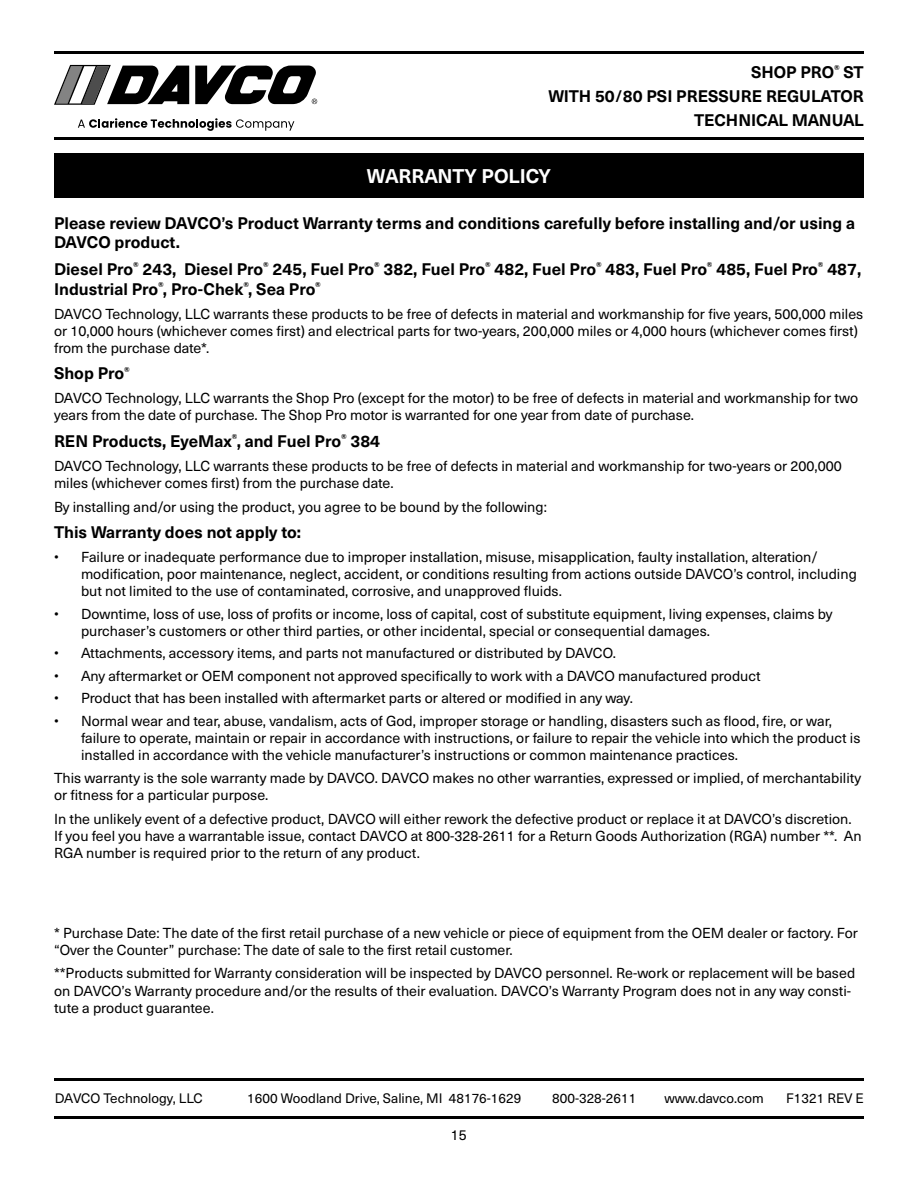
<style>
.page{position:relative;width:918px;height:1188px;background:#fff}
.page>*{position:absolute;margin:0;border:0;box-sizing:border-box;transform-origin:0 0}
.Head_for_TOC{font:700 19.5px "Neue Haas Unica Pro";color:#fff}
.subhead_2{font:700 16.5px/24.3px "Neue Haas Unica Pro";color:#000}
._9_5_point_text{font:14.25px/17.1px "Neue Haas Unica Pro";color:#000}
.t1{font:13.5px "Neue Haas Unica Pro";color:#000}
</style>
<div class="page">
<hr style="left:54px;top:51px;width:810px;height:3px;background:#000">
<hr style="left:54px;top:137px;width:810px;height:3px;background:#000">
<hr style="left:54px;top:1078px;width:810px;height:3px;background:#000">
<hr style="left:54px;top:1116px;width:810px;height:3px;background:#000">
<svg style="left:54px;top:65px;width:135px;height:40px"></svg>
<svg style="left:195px;top:66px;width:122px;height:38px"></svg>
<svg style="left:78px;top:118px;width:216px;height:13px"></svg>
<div style="left:54px;top:153px;width:810px;height:45px;background:#000"></div>
<p class="subhead_2" style="left:548px;top:60px;width:317px;text-align:right">SHOP PRO<sup>®</sup> ST<br>WITH 50/80 PSI PRESSURE REGULATOR<br>TECHNICAL MANUAL</p>
<p class="Head_for_TOC" style="left:367px;top:165px;width:186px">WARRANTY POLICY</p>
<p class="subhead_2" style="left:54px;top:213px;width:803px;line-height:19.8px">Please review DAVCO’s Product Warranty terms and conditions carefully before installing and/or using a<br>DAVCO product.</p>
<p class="subhead_2" style="left:54px;top:259px;width:809px;line-height:19.8px">Diesel Pro<sup>®</sup> 243, Diesel Pro<sup>®</sup> 245, Fuel Pro<sup>®</sup> 382, Fuel Pro<sup>®</sup> 482, Fuel Pro<sup>®</sup> 483, Fuel Pro<sup>®</sup> 485, Fuel Pro<sup>®</sup> 487,<br>Industrial Pro<sup>®</sup>, Pro‑Chek<sup>®</sup>, Sea Pro<sup>®</sup></p>
<p class="_9_5_point_text" style="left:54px;top:305px;width:811px">DAVCO Technology, LLC warrants these products to be free of defects in material and workmanship for five years, 500,000 miles or 10,000 hours (whichever comes first) and electrical parts for two-years, 200,000 miles or 4,000 hours (whichever comes first) from the purchase date*.</p>
<p class="subhead_2" style="left:54px;top:362px;width:77px">Shop Pro<sup>®</sup></p>
<p class="_9_5_point_text" style="left:54px;top:390px;width:806px">DAVCO Technology, LLC warrants the Shop Pro (except for the motor) to be free of defects in material and workmanship for two years from the date of purchase. The Shop Pro motor is warranted for one year from date of purchase.</p>
<p class="subhead_2" style="left:54px;top:429px;width:328px">REN Products, EyeMax<sup>®</sup>, and Fuel Pro<sup>®</sup> 384</p>
<p class="_9_5_point_text" style="left:54px;top:457px;width:789px">DAVCO Technology, LLC warrants these products to be free of defects in material and workmanship for two-years or 200,000 miles (whichever comes first) from the purchase date.</p>
<p class="_9_5_point_text" style="left:54px;top:498px;width:494px">By installing and/or using the product, you agree to be bound by the following:</p>
<p class="subhead_2" style="left:54px;top:520px;width:249px">This Warranty does not apply to:</p>
<p class="_9_5_point_text" style="left:81px;top:549px;width:777px;text-indent:-27px">• Failure or inadequate performance due to improper installation, misuse, misapplication, faulty installation, alteration/ modification, poor maintenance, neglect, accident, or conditions resulting from actions outside DAVCO’s control, including but not limited to the use of contaminated, corrosive, and unapproved fluids.</p>
<p class="_9_5_point_text" style="left:81px;top:605px;width:753px;text-indent:-27px">• Downtime, loss of use, loss of profits or income, loss of capital, cost of substitute equipment, living expenses, claims by purchaser’s customers or other third parties, or other incidental, special or consequential damages.</p>
<p class="_9_5_point_text" style="left:54px;top:645px;width:562px">• Attachments, accessory items, and parts not manufactured or distributed by DAVCO.</p>
<p class="_9_5_point_text" style="left:54px;top:667px;width:708px">• Any aftermarket or OEM component not approved specifically to work with a DAVCO manufactured product</p>
<p class="_9_5_point_text" style="left:54px;top:690px;width:579px">• Product that has been installed with aftermarket parts or altered or modified in any way.</p>
<p class="_9_5_point_text" style="left:81px;top:712px;width:781px;text-indent:-27px">• Normal wear and tear, abuse, vandalism, acts of God, improper storage or handling, disasters such as flood, fire, or war, failure to operate, maintain or repair in accordance with instructions, or failure to repair the vehicle into which the product is installed in accordance with the vehicle manufacturer’s instructions or common maintenance practices.</p>
<p class="_9_5_point_text" style="left:54px;top:769px;width:809px">This warranty is the sole warranty made by DAVCO. DAVCO makes no other warranties, expressed or implied, of merchantability or fitness for a particular purpose.</p>
<p class="_9_5_point_text" style="left:54px;top:810px;width:809px">In the unlikely event of a defective product, DAVCO will either rework the defective product or replace it at DAVCO’s discretion.<br>If you feel you have a warrantable issue, contact DAVCO at 800-328-2611 for a Return Goods Authorization (RGA) number **. An<br>RGA number is required prior to the return of any product.</p>
<p class="_9_5_point_text" style="left:54px;top:924px;width:806px">* Purchase Date: The date of the first retail purchase of a new vehicle or piece of equipment from the OEM dealer or factory. For “Over the Counter” purchase: The date of sale to the first retail customer.</p>
<p class="_9_5_point_text" style="left:54px;top:965px;width:803px">**Products submitted for Warranty consideration will be inspected by DAVCO personnel. Re-work or replacement will be based on DAVCO’s Warranty procedure and/or the results of their evaluation. DAVCO’s Warranty Program does not in any way consti&shy;tute a product guarantee.</p>
<p class="t1" style="left:55px;top:1091px;width:149px">DAVCO Technology, LLC</p>
<p class="t1" style="left:247px;top:1091px;width:275px">1600 Woodland Drive, Saline, MI 48176-1629</p>
<p class="t1" style="left:552px;top:1091px;width:85px">800-328-2611</p>
<p class="t1" style="left:665px;top:1091px;width:101px">www.davco.com</p>
<p class="t1" style="left:786px;top:1091px;width:79px">F1321 REV E</p>
<p class="_9_5_point_text" style="left:451px;top:1126px;width:18px">15</p>
</div>
